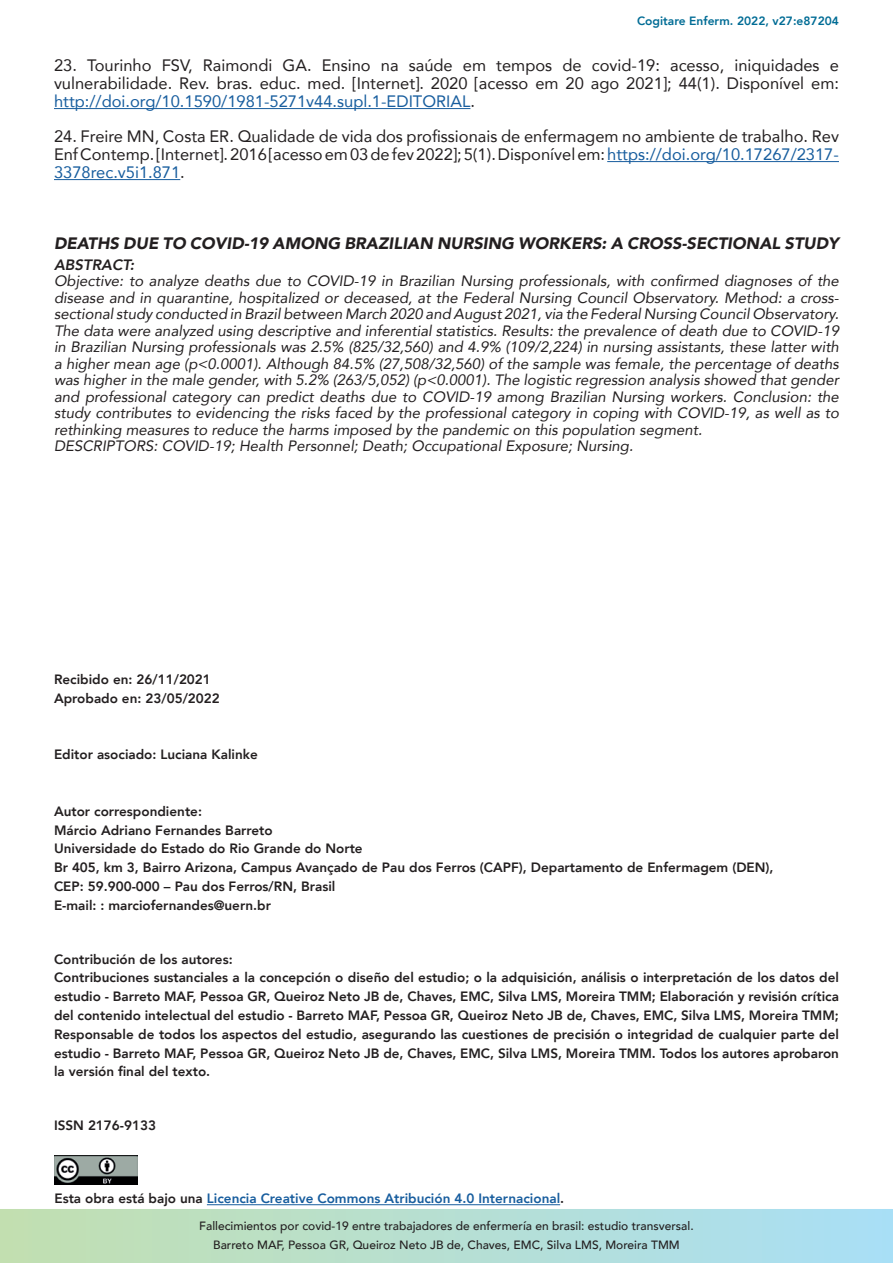
<style>
.page{position:relative;width:893px;height:1263px;background:#fff}
.page>*{position:absolute;margin:0;border:0;box-sizing:border-box;transform-origin:0 0}
.TEXTO{font:16.5px/18px "Avenir";color:#231f20;text-align:justify}
.t1{font:italic 900 16.5px "Avenir";color:#231f20}
.t2{font:italic 15px/16.5px "Avenir";color:#231f20;text-align:justify}
.t3{font:italic 800 15px "Avenir";color:#231f20}
.Correspondentes{font:800 13.5px/18.8px "Avenir";color:#231f20;text-align:justify}
.t4{font:800 13.5px "Avenir";color:#175d9e}
.Legenda{font:800 13.5px "Avenir";color:#231f20}
.t5{font:500 12px/18.6px "Avenir";color:#231f20;text-align:center}
.t6{font:800 12px "Avenir";color:#006c95}
.s1{color:#175d9e}
.s2{color:#231f20}
</style>
<div class="page">
<svg style="left:0;top:1209px;width:893px;height:54px;background:#b6dfd2"></svg>
<hr style="left:54px;top:108px;width:416px;height:1px;background:#175d9e">
<hr style="left:607px;top:161px;width:232px;height:1px;background:#175d9e">
<hr style="left:54px;top:179px;width:126px;height:1px;background:#175d9e">
<img style="left:54px;top:1155px;width:84px;height:29px">
<hr style="left:207px;top:1204px;width:353px;height:1px;background:#175d9e">
<p class="t6" style="left:637px;top:10px;width:203px">Cogitare Enferm. 2022, v27:e87204</p>
<p class="TEXTO" style="left:54px;top:55px;width:786px">23. Tourinho FSV, Raimondi GA. Ensino na saúde em tempos de covid-19: acesso, iniquidades e vulnerabilidade. Rev. bras. educ. med. [Internet]. 2020 [acesso em 20 ago 2021]; 44(1). Disponível em: <span class="s1">http://doi.org/10.1590/1981-5271v44.supl.1-EDITORIAL</span>.</p>
<p class="TEXTO" style="left:54px;top:126px;width:786px">24. Freire MN, Costa ER. Qualidade de vida dos profissionais de enfermagem no ambiente de trabalho. Rev Enf Contemp. [Internet]. 2016 [acesso em 03 de fev 2022]; 5(1). Disponível em: <span class="s1">https://doi.org/10.17267/2317- 3378rec.v5i1.871</span>.</p>
<p class="t1" style="left:54px;top:230px;width:786px">DEATHS DUE TO COVID-19 AMONG BRAZILIAN NURSING WORKERS: A CROSS-SECTIONAL STUDY</p>
<p class="t3" style="left:54px;top:256px;width:82px">ABSTRACT:</p>
<p class="t2" style="left:54px;top:273px;width:786px">Objective: to analyze deaths due to COVID-19 in Brazilian Nursing professionals, with confirmed diagnoses of the disease and in quarantine, hospitalized or deceased, at the Federal Nursing Council Observatory. Method: a cross&shy;sectional study conducted in Brazil between March 2020 and August 2021, via the Federal Nursing Council Observatory.<br>The data were analyzed using descriptive and inferential statistics. Results: the prevalence of death due to COVID-19 in Brazilian Nursing professionals was 2.5% (825/32,560) and 4.9% (109/2,224) in nursing assistants, these latter with a higher mean age (p&lt;0.0001). Although 84.5% (27,508/32,560) of the sample was female, the percentage of deaths was higher in the male gender, with 5.2% (263/5,052) (p&lt;0.0001). The logistic regression analysis showed that gender and professional category can predict deaths due to COVID-19 among Brazilian Nursing workers. Conclusion: the study contributes to evidencing the risks faced by the professional category in coping with COVID-19, as well as to rethinking measures to reduce the harms imposed by the pandemic on this population segment.</p>
<p class="t2" style="left:54px;top:438px;width:581px">DESCRIPTORS: COVID-19; Health Personnel; Death; Occupational Exposure; Nursing.</p>
<p class="Correspondentes" style="left:54px;top:669px;width:158px">Recibido en: 26/11/2021</p>
<p class="Correspondentes" style="left:54px;top:687px;width:167px">Aprobado en: 23/05/2022</p>
<p class="Correspondentes" style="left:54px;top:744px;width:205px">Editor asociado: Luciana Kalinke</p>
<p class="Correspondentes" style="left:54px;top:801px;width:149px">Autor correspondiente:</p>
<p class="Correspondentes" style="left:54px;top:820px;width:220px">Márcio Adriano Fernandes Barreto</p>
<p class="Correspondentes" style="left:54px;top:838px;width:310px">Universidade do Estado do Rio Grande do Norte</p>
<p class="Correspondentes" style="left:54px;top:857px;width:721px">Br 405, km 3, Bairro Arizona, Campus Avançado de Pau dos Ferros (CAPF), Departamento de Enfermagem (DEN),</p>
<p class="Correspondentes" style="left:54px;top:876px;width:283px">CEP: 59.900-000 – Pau dos Ferros/RN, Brasil</p>
<p class="Correspondentes" style="left:54px;top:895px;width:219px">E-mail: : marciofernandes@uern.br</p>
<p class="Correspondentes" style="left:54px;top:949px;width:180px">Contribución de los autores:</p>
<p class="Correspondentes" style="left:54px;top:967px;width:786px">Contribuciones sustanciales a la concepción o diseño del estudio; o la adquisición, análisis o interpretación de los datos del estudio - Barreto MAF, Pessoa GR, Queiroz Neto JB de, Chaves, EMC, Silva LMS, Moreira TMM; Elaboración y revisión crítica del contenido intelectual del estudio - Barreto MAF, Pessoa GR, Queiroz Neto JB de, Chaves, EMC, Silva LMS, Moreira TMM; Responsable de todos los aspectos del estudio, asegurando las cuestiones de precisión o integridad de cualquier parte del estudio - Barreto MAF, Pessoa GR, Queiroz Neto JB de, Chaves, EMC, Silva LMS, Moreira TMM. Todos los autores aprobaron la versión final del texto.</p>
<p class="Legenda" style="left:54px;top:1113px;width:104px">ISSN 2176-9133</p>
<p class="t4" style="left:54px;top:1186px;width:511px"><span class="s2">Esta obra está bajo una</span> Licencia Creative Commons Atribución 4.0 Internacional<span class="s2">.</span></p>
<p class="t5" style="left:199px;top:1216px;width:496px">Fallecimientos por covid-19 entre trabajadores de enfermería en brasil: estudio transversal.<br>Barreto MAF, Pessoa GR, Queiroz Neto JB de, Chaves, EMC, Silva LMS, Moreira TMM</p>
</div>
